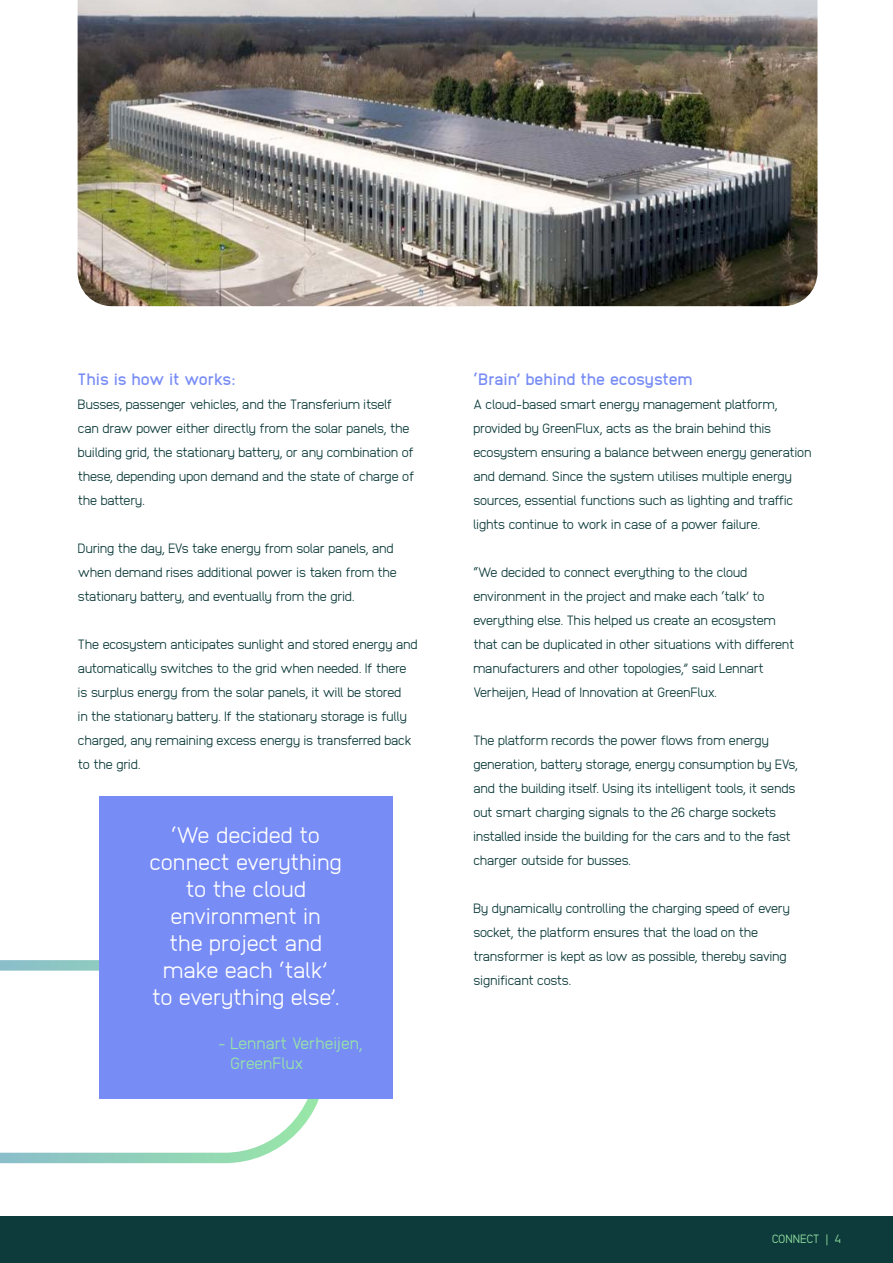
<style>
.page{position:relative;width:893px;height:1263px;background:#fff}
.page>*{position:absolute;margin:0;border:0;box-sizing:border-box;transform-origin:0 0}
.t1{font:300 22.5px/27px "Anodina";letter-spacing:-.03em;color:#fff;text-align:center}
.t2{font:700 16.5px "Anodina";letter-spacing:-.025em;color:#788cf5}
.t3{font:300 16.5px/19.8px "Anodina";letter-spacing:-.02em;color:#99e8a6}
.t4{font:300 13.5px/24px "Anodina";letter-spacing:-.05em;color:#0d3a3a}
.t5{font:300 12px "Anodina";letter-spacing:-.025em;color:#99e8a6}
</style>
<div class="page">
<img style="left:78px;top:0;width:739px;height:306px">
<svg style="left:0;top:960px;width:326px;height:203px"></svg>
<div style="left:99px;top:796px;width:293px;height:302px;background:#788cf5"></div>
<div style="left:0;top:1216px;width:893px;height:47px;background:#0d3a3a"></div>
<p class="t2" style="left:78px;top:367px;width:159px">This is how it works:</p>
<p class="t4" style="left:78px;top:391px;width:338px">Busses, passenger vehicles, and the Transferium itself can draw power either directly from the solar panels, the building grid, the stationary battery, or any combination of these, depending upon demand and the state of charge of the battery.</p>
<p class="t4" style="left:78px;top:535px;width:321px">During the day, EVs take energy from solar panels, and when demand rises additional power is taken from the stationary battery, and eventually from the grid.</p>
<p class="t4" style="left:78px;top:631px;width:342px">The ecosystem anticipates sunlight and stored energy and automatically switches to the grid when needed. If there is surplus energy from the solar panels, it will be stored<br>in the stationary battery. If the stationary storage is fully charged, any remaining excess energy is transferred back to the grid.</p>
<h1 class="t1" style="left:149px;top:820px;width:194px">‘We decided to connect everything to the cloud environment in<br>the project and make each ‘talk’<br>to everything else’.</h1>
<p class="t3" style="left:230px;top:1032px;width:134px;text-indent:-12px">- Lennart Verheijen,<br>GreenFlux</p>
<p class="t2" style="left:473px;top:367px;width:221px">‘Brain’ behind the ecosystem</p>
<p class="t4" style="left:473px;top:391px;width:340px">A cloud-based smart energy management platform, provided by GreenFlux, acts as the brain behind this ecosystem ensuring a balance between energy generation and demand. Since the system utilises multiple energy sources, essential functions such as lighting and traffic lights continue to work in case of a power failure.</p>
<p class="t4" style="left:473px;top:559px;width:323px">“We decided to connect everything to the cloud environment in the project and make each ‘talk’ to everything else. This helped us create an ecosystem that can be duplicated in other situations with different manufacturers and other topologies,” said Lennart Verheijen, Head of Innovation at GreenFlux.</p>
<p class="t4" style="left:473px;top:727px;width:327px">The platform records the power flows from energy generation, battery storage, energy consumption by EVs, and the building itself. Using its intelligent tools, it sends out smart charging signals to the 26 charge sockets installed inside the building for the cars and to the fast charger outside for busses.</p>
<p class="t4" style="left:473px;top:895px;width:318px">By dynamically controlling the charging speed of every socket, the platform ensures that the load on the transformer is kept as low as possible, thereby saving significant costs.</p>
<p class="t5" style="left:772px;top:1230px;width:71px">CONNECT | 4</p>
</div>
